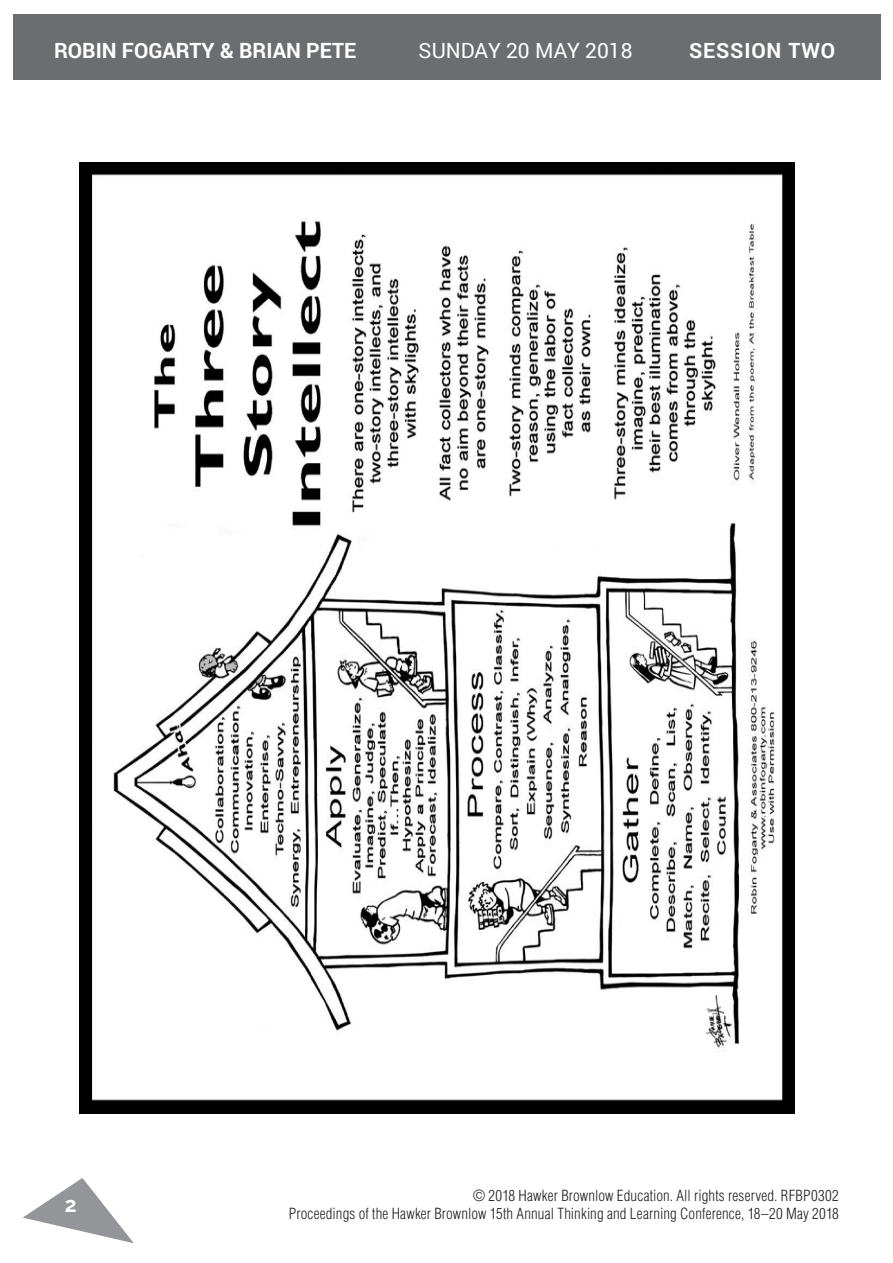
<style>
.page{position:relative;width:893px;height:1263px;background:#fff}
.page>*{position:absolute;margin:0;border:0;box-sizing:border-box;transform-origin:0 0}
.t1{font:700 21px "Roboto";color:#fff}
.t2{font:21px "Roboto";color:#fff}
.t3{font:700 21px "Roboto";letter-spacing:.04em;color:#fff}
.t4{font:700 21px "Raleway";color:#fff}
.t5{font:300 condensed 15px/18px "Helvetica LT Std";letter-spacing:.01em;color:#231f20;text-align:right}
</style>
<div class="page">
<img style="left:79px;top:163px;width:716px;height:950px">
<svg style="left:23px;top:1178px;width:111px;height:65px"></svg>
<div style="left:13px;top:14px;width:867px;height:65px;background:#6c6d70"></div>
<h1 class="t1" style="left:54px;top:36px;width:304px">ROBIN FOGARTY &amp; BRIAN PETE</h1>
<h1 class="t2" style="left:419px;top:36px;width:215px">SUNDAY 20 MAY 2018</h1>
<h1 class="t3" style="left:689px;top:36px;width:148px">SESSION TWO</h1>
<h1 class="t4" style="left:65px;top:1193px;width:13px">2</h1>
<p class="t5" style="left:289px;top:1188px;width:552px">© 2018 Hawker Brownlow Education. All rights reserved. RFBP0302<br>Proceedings of the Hawker Brownlow 15th Annual Thinking and Learning Conference, 18–20 May 2018</p>
</div>
